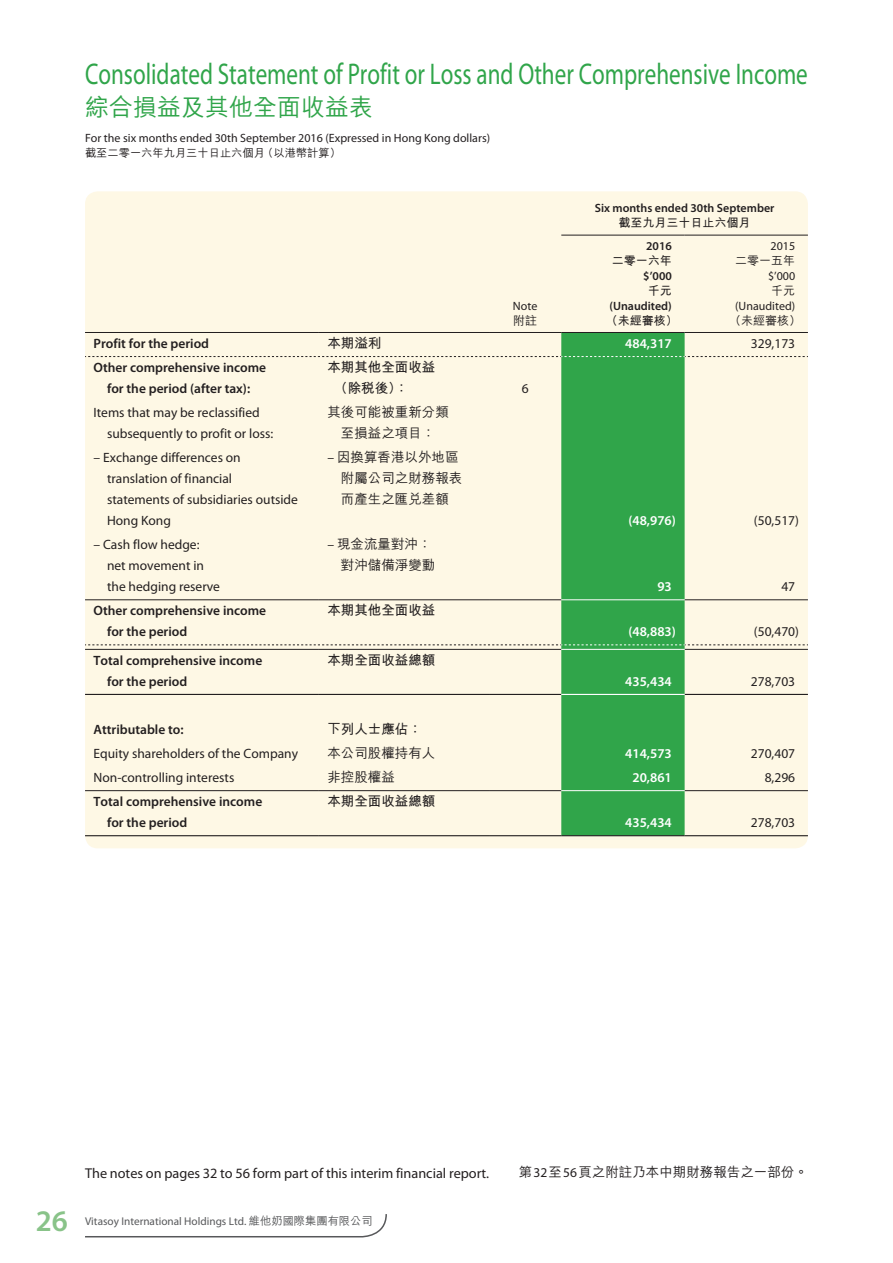
<style>
.page{position:relative;width:893px;height:1263px;background:#fff}
.page>*{position:absolute;margin:0;border:0;box-sizing:border-box;transform-origin:0 0}
.Heading_E{font:30px "Myriad Pro";color:#30a54a;scale:.77 1}
.t1{font:600 30px "Myriad Pro";color:#89c389}
.Heading_C{font:500 24px "M Hei HK";color:#30a54a}
.body_e{font:14.25px "Myriad Pro";color:#231f20}
.Table{font:13.5px/21px "Myriad Pro";color:#231f20}
.Table-2{font:600 13.5px/21px "Myriad Pro";color:#231f20}
.Table_c{font:500 13.5px/21px "M Hei HK";color:#231f20;text-align:center}
.Table_White{font:600 13.5px "Myriad Pro";color:#fff}
.Table_Normal{font:13.5px "Myriad Pro";color:#231f20}
.Table_c-2{font:700 13.5px/21px "M Hei HK";color:#231f20}
.body_c{font:500 13.5px "M Hei HK";color:#231f20}
.Date_e{font:12px "Myriad Pro";color:#231f20}
.Table_8pt{font:600 12px "Myriad Pro";color:#231f20}
.Table_8pt-2{font:700 12px "M Hei HK";color:#231f20}
.Table_8pt-3{font:12px "Myriad Pro";color:#231f20}
.Table_8pt-4{font:500 12px "M Hei HK";color:#231f20}
.t2{font:11.25px "Myriad Pro";color:#57585a}
.Date_c{font:500 11.25px "M Hei HK";color:#231f20}
.s1{font-family:"Myriad Pro";font-weight:400}
.s2{font-family:"M Hei HK";font-weight:500}
</style>
<div class="page">
<svg style="left:85px;top:1214px;width:302px;height:24px"></svg>
<div style="left:85px;top:191px;width:723px;height:657px;background:#fef8e5;border-radius:13px"></div>
<div style="left:561px;top:333px;width:124px;height:502px;background:#30a54a"></div>
<hr style="left:85px;top:835px;width:234px;height:1px;background:#231f20">
<hr style="left:319px;top:835px;width:170px;height:1px;background:#231f20">
<hr style="left:489px;top:835px;width:72px;height:1px;background:#231f20">
<hr style="left:561px;top:235px;width:124px;height:1px;background:#231f20">
<hr style="left:685px;top:235px;width:123px;height:1px;background:#231f20">
<hr style="left:85px;top:332px;width:234px;height:1px;background:#231f20">
<hr style="left:319px;top:332px;width:170px;height:1px;background:#231f20">
<hr style="left:489px;top:332px;width:72px;height:1px;background:#231f20">
<hr style="left:685px;top:332px;width:123px;height:1px;background:#231f20">
<hr style="left:561px;top:835px;width:124px;height:1px;background:#231f20">
<hr style="left:685px;top:835px;width:123px;height:1px;background:#231f20">
<hr style="left:85px;top:599px;width:234px;height:1px;background:#231f20">
<hr style="left:319px;top:599px;width:170px;height:1px;background:#231f20">
<hr style="left:489px;top:599px;width:72px;height:1px;background:#231f20">
<hr style="left:685px;top:599px;width:123px;height:1px;background:#231f20">
<hr style="left:85px;top:649px;width:234px;height:1px;background:#231f20">
<hr style="left:319px;top:649px;width:170px;height:1px;background:#231f20">
<hr style="left:489px;top:649px;width:72px;height:1px;background:#231f20">
<hr style="left:685px;top:649px;width:123px;height:1px;background:#231f20">
<hr style="left:85px;top:694px;width:234px;height:1px;background:#231f20">
<hr style="left:319px;top:694px;width:170px;height:1px;background:#231f20">
<hr style="left:489px;top:694px;width:72px;height:1px;background:#231f20">
<hr style="left:685px;top:694px;width:123px;height:1px;background:#231f20">
<hr style="left:85px;top:790px;width:234px;height:1px;background:#231f20">
<hr style="left:319px;top:790px;width:170px;height:1px;background:#231f20">
<hr style="left:489px;top:790px;width:72px;height:1px;background:#231f20">
<hr style="left:685px;top:790px;width:123px;height:1px;background:#231f20">
<hr style="left:561px;top:599px;width:124px;height:1px;background:#fff">
<hr style="left:561px;top:649px;width:124px;height:1px;background:#fff">
<hr style="left:561px;top:694px;width:124px;height:1px;background:#fff">
<hr style="left:561px;top:790px;width:124px;height:1px;background:#fff">
<hr style="left:561px;top:332px;width:124px;height:1px;background:#231f20">
<svg style="left:85px;top:356px;width:723px;height:1px"></svg>
<svg style="left:85px;top:645px;width:723px;height:1px"></svg>
<p class="Heading_E" style="left:85px;top:55px;width:940px">Consolidated Statement of Profit or Loss and Other Comprehensive Income</p>
<p class="Heading_C" style="left:85px;top:89px;width:289px">綜合損益及其他全面收益表</p>
<p class="Date_e" style="left:85px;top:130px;width:407px">For the six months ended 30th September 2016 (Expressed in Hong Kong dollars)</p>
<p class="Date_c" style="left:85px;top:144px;width:257px">截至二零一六年九月三十日止六個月（以港幣計算）</p>
<p class="Table_8pt-3" style="left:513px;top:298px;width:26px">Note</p>
<p class="Table_8pt-4" style="left:513px;top:311px;width:25px">附註</p>
<p class="Table_8pt" style="left:595px;top:201px;width:181px">Six months ended 30th September</p>
<p class="Table_8pt-2" style="left:619px;top:214px;width:133px">截至九月三十日止六個月</p>
<p class="Table_8pt" style="left:646px;top:238px;width:27px">2016</p>
<p class="Table_8pt-2" style="left:612px;top:251px;width:61px">二零一六年</p>
<p class="Table_8pt" style="left:643px;top:268px;width:30px">$’000</p>
<p class="Table_8pt-2" style="left:648px;top:281px;width:25px">千元</p>
<p class="Table_8pt" style="left:609px;top:298px;width:64px">(Unaudited)</p>
<p class="Table_8pt-2" style="left:606px;top:311px;width:73px">（未經審核）</p>
<p class="Table_8pt-3" style="left:770px;top:238px;width:26px">2015</p>
<p class="Table_8pt-4" style="left:735px;top:251px;width:62px">二零一五年</p>
<p class="Table_8pt-3" style="left:768px;top:268px;width:29px">$’000</p>
<p class="Table_8pt-4" style="left:771px;top:281px;width:25px">千元</p>
<p class="Table_8pt-3" style="left:735px;top:298px;width:61px">(Unaudited)</p>
<p class="Table_8pt-4" style="left:729px;top:311px;width:74px">（未經審核）</p>
<p class="Table-2" style="left:94px;top:333px;width:117px">Profit for the period</p>
<p class="Table_c-2" style="left:327px;top:331px;width:55px">本期溢利</p>
<p class="Table_White" style="left:625px;top:335px;width:48px">484,317</p>
<p class="Table_Normal" style="left:751px;top:335px;width:46px">329,173</p>
<p class="Table-2" style="left:94px;top:357px;width:174px;text-align:center">Other comprehensive income for the period (after tax):</p>
<p class="Table_c-2" style="left:334px;top:355px;width:103px;text-indent:-7px">本期其他全面收益（除稅後）：</p>
<p class="Table" style="left:522px;top:378px;width:8px">6</p>
<p class="Table" style="left:107px;top:402px;width:168px;text-indent:-13px">Items that may be reclassified subsequently to profit or loss:</p>
<p class="Table_c" style="left:327px;top:400px;width:123px">其後可能被重新分類至損益之項目：</p>
<p class="Table" style="left:107px;top:447px;width:192px;text-indent:-13px">– Exchange differences on translation of financial statements of subsidiaries outside<br>Hong Kong</p>
<p class="Table_c" style="left:341px;top:445px;width:123px;text-align:left;text-indent:-14px"><span class="s1">–</span> 因換算香港以外地區附屬公司之財務報表而產生之匯兌差額</p>
<p class="Table" style="left:107px;top:534px;width:115px;text-indent:-13px">– Cash flow hedge: net movement in the hedging reserve</p>
<p class="Table_c" style="left:327px;top:533px;width:109px;text-align:right"><span class="s1">–</span> 現金流量對沖：對沖儲備淨變動</p>
<p class="Table-2" style="left:107px;top:600px;width:161px;text-indent:-14px">Other comprehensive income for the period</p>
<p class="Table_c-2" style="left:327px;top:599px;width:110px">本期其他全面收益</p>
<p class="Table-2" style="left:107px;top:649px;width:157px;text-indent:-14px">Total comprehensive income for the period</p>
<p class="Table_c-2" style="left:327px;top:648px;width:110px">本期全面收益總額</p>
<p class="Table_White" style="left:628px;top:512px;width:49px">(48,976)</p>
<p class="Table_Normal" style="left:754px;top:512px;width:47px">(50,517)</p>
<p class="Table_White" style="left:657px;top:578px;width:16px">93</p>
<p class="Table_Normal" style="left:781px;top:578px;width:15px">47</p>
<p class="Table_White" style="left:628px;top:623px;width:49px">(48,883)</p>
<p class="Table_Normal" style="left:754px;top:623px;width:47px">(50,470)</p>
<p class="Table_White" style="left:625px;top:673px;width:48px">435,434</p>
<p class="Table_Normal" style="left:751px;top:673px;width:46px">278,703</p>
<p class="Table-2" style="left:94px;top:718px;width:92px">Attributable to:</p>
<p class="Table_c-2" style="left:327px;top:717px;width:96px">下列人士應佔：</p>
<p class="Table" style="left:94px;top:743px;width:206px">Equity shareholders of the Company</p>
<p class="Table_c" style="left:327px;top:741px;width:110px">本公司股權持有人</p>
<p class="Table_White" style="left:625px;top:745px;width:48px">414,573</p>
<p class="Table_Normal" style="left:751px;top:745px;width:46px">270,407</p>
<p class="Table" style="left:94px;top:767px;width:142px">Non-controlling interests</p>
<p class="Table_c" style="left:327px;top:765px;width:69px">非控股權益</p>
<p class="Table_White" style="left:632px;top:769px;width:41px">20,861</p>
<p class="Table_Normal" style="left:765px;top:769px;width:32px">8,296</p>
<p class="Table-2" style="left:107px;top:791px;width:157px;text-indent:-14px">Total comprehensive income for the period</p>
<p class="Table_c-2" style="left:327px;top:789px;width:110px">本期全面收益總額</p>
<p class="Table_White" style="left:625px;top:814px;width:48px">435,434</p>
<p class="Table_Normal" style="left:751px;top:814px;width:46px">278,703</p>
<p class="body_e" style="left:85px;top:1164px;width:405px">The notes on pages 32 to 56 form part of this interim financial report.</p>
<p class="body_c" style="left:519px;top:1162px;width:291px">第<span class="s1">32</span>至<span class="s1">56</span>頁之附註乃本中期財務報告之一部份。</p>
<p class="t1" style="left:36px;top:1202px;width:34px">26</p>
<p class="t2" style="left:85px;top:1214px;width:289px">Vitasoy International Holdings Ltd. <span class="s2">維他奶國際集團有限公司</span></p>
</div>
